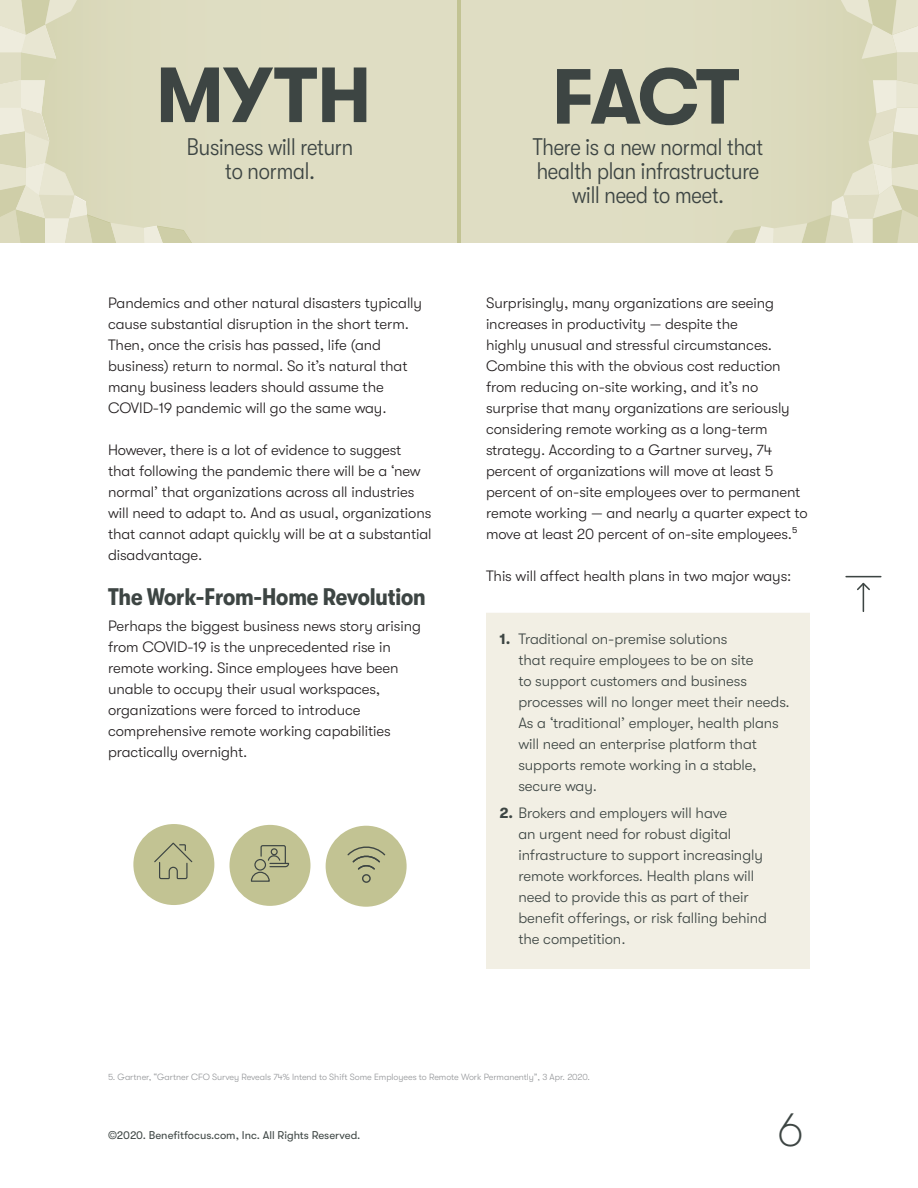
<style>
.page{position:relative;width:918px;height:1188px;background:#fff}
.page>*{position:absolute;margin:0;border:0;box-sizing:border-box;transform-origin:0 0}
.t1{font:100 48px "GT Walsheim Pro";color:#3d4543}
.Fact{font:300 condensed 24px "GT Walsheim Pro";letter-spacing:-.005em;color:#3d4543}
.Header_1{font:700 condensed 24px "GT Walsheim Pro";letter-spacing:-.005em;color:#3d4543}
.t2{font:300 15px/21px "GT Walsheim Pro";letter-spacing:-.005em;color:#231f20}
.t3{font:300 15px/21px "GT Walsheim Pro";letter-spacing:-.005em;color:#3d4543}
.t4{font:11.25px "GT Walsheim Pro";color:#3d4543}
.Footnote{font:300 9px "GT Walsheim Pro";letter-spacing:-.005em;color:#939598}
.s1{font-weight:700}
</style>
<div class="page">
<div style="left:486px;top:613px;width:324px;height:175px;background:#f2efe4"></div>
<div style="left:486px;top:788px;width:324px;height:181px;background:#f2efe4"></div>
<svg style="left:0;top:0;width:918px;height:243px;background:#d5d4ba"></svg>
<div style="left:133px;top:824px;width:82px;height:81px;background:#c2c393;border-radius:50%"></div>
<div style="left:229px;top:825px;width:82px;height:81px;background:#c2c393;border-radius:50%"></div>
<div style="left:325px;top:826px;width:82px;height:81px;background:#c2c393;border-radius:50%"></div>
<svg style="left:154px;top:842px;width:39px;height:38px"></svg>
<svg style="left:250px;top:845px;width:40px;height:37px"></svg>
<svg style="left:347px;top:846px;width:39px;height:24px"></svg>
<div style="left:362px;top:874px;width:9px;height:9px;border:1px solid #3d4543;border-radius:50%"></div>
<svg style="left:857px;top:582px;width:13px;height:29px"></svg>
<hr style="left:846px;top:576px;width:35px;height:1px;background:#3d4543">
<p class="Fact" style="left:187px;top:134px;width:168px">Business will return</p>
<p class="Fact" style="left:225px;top:158px;width:91px">to normal.</p>
<p class="t2" style="left:108px;top:292px;width:316px">Pandemics and other natural disasters typically cause substantial disruption in the short term.<br>Then, once the crisis has passed, life (and business) return to normal. So it’s natural that many business leaders should assume the COVID-19 pandemic will go the same way.</p>
<p class="t2" style="left:108px;top:439px;width:325px">However, there is a lot of evidence to suggest that following the pandemic there will be a ‘new normal’ that organizations across all industries will need to adapt to. And as usual, organizations that cannot adapt quickly will be at a substantial disadvantage.</p>
<p class="Header_1" style="left:108px;top:583px;width:319px">The Work-From-Home Revolution</p>
<p class="t2" style="left:108px;top:616px;width:314px">Perhaps the biggest business news story arising from COVID-19 is the unprecedented rise in remote working. Since employees have been unable to occupy their usual workspaces, organizations were forced to introduce comprehensive remote working capabilities practically overnight.</p>
<p class="Fact" style="left:533px;top:134px;width:232px">There is a new normal that</p>
<p class="Fact" style="left:537px;top:158px;width:224px">health plan infrastructure</p>
<p class="Fact" style="left:572px;top:182px;width:153px">will need to meet.</p>
<p class="t2" style="left:486px;top:292px;width:323px">Surprisingly, many organizations are seeing increases in productivity — despite the<br>highly unusual and stressful circumstances.<br>Combine this with the obvious cost reduction from reducing on-site working, and it’s no surprise that many organizations are seriously considering remote working as a long-term strategy. According to a Gartner survey, 74 percent of organizations will move at least 5 percent of on-site employees over to permanent remote working — and nearly a quarter expect to move at least 20 percent of on-site employees.⁵</p>
<p class="t2" style="left:486px;top:565px;width:307px">This will affect health plans in two major ways:</p>
<p class="t3" style="left:518px;top:628px;width:273px;text-indent:-19px"><span class="s1">1.</span> Traditional on-premise solutions<br>that require employees to be on site<br>to support customers and business processes will no longer meet their needs.<br>As a ‘traditional’ employer, health plans will need an enterprise platform that supports remote working in a stable, secure way.</p>
<p class="t3" style="left:518px;top:803px;width:250px;text-indent:-19px"><span class="s1">2.</span> Brokers and employers will have<br>an urgent need for robust digital infrastructure to support increasingly remote workforces. Health plans will need to provide this as part of their benefit offerings, or risk falling behind the competition.</p>
<p class="Footnote" style="left:108px;top:1072px;width:484px">5. Gartner, “Gartner CFO Survey Reveals 74% Intend to Shift Some Employees to Remote Work Permanently”, 3 Apr. 2020.</p>
<p class="t4" style="left:108px;top:1129px;width:254px">©2020. Benefitfocus.com, Inc. All Rights Reserved.</p>
<h1 class="t1" style="left:777px;top:1103px;width:28px">6</h1>
</div>
